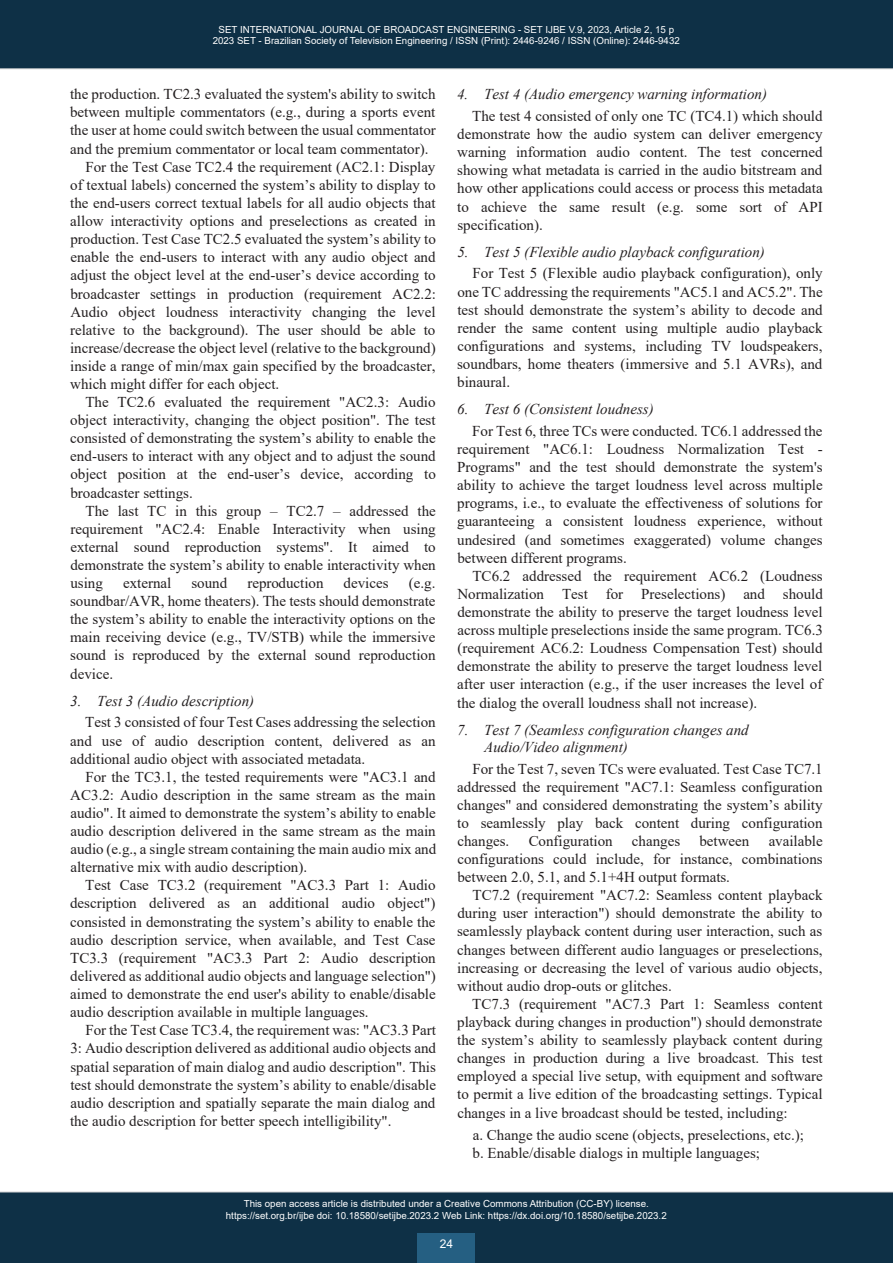
<style>
.page{position:relative;width:893px;height:1263px;background:#fff}
.page>*{position:absolute;margin:0;border:0;box-sizing:border-box;transform-origin:0 0}
.t1{font:15px/18.1px "Times New Roman";color:#231f20;text-align:justify}
.t2{font:italic 15px/17.2px "Times New Roman";color:#231f20}
.t3{font:12px "Arial";color:#fff}
.t4{font:9.75px/11.7px "Arial";color:#fff;text-align:center}
</style>
<div class="page">
<div style="left:0;top:0;width:893px;height:69px;background:#0e3046"></div>
<div style="left:0;top:1192px;width:893px;height:71px;background:#0e3046"></div>
<div style="left:418px;top:1233px;width:57px;height:30px;background:#255f82"></div>
<p class="t4" style="left:213px;top:23px;width:469px">SET INTERNATIONAL JOURNAL OF BROADCAST ENGINEERING - SET IJBE V.9, 2023, Article 2, 15 p<br>2023 SET - Brazilian Society of Television Engineering / ISSN (Print): 2446-9246 / ISSN (Online): 2446-9432</p>
<p class="t1" style="left:70px;top:85px;width:367px">the production. TC2.3 evaluated the system's ability to switch</p>
<p class="t1" style="left:70px;top:103px;width:367px">between multiple commentators (e.g., during a sports event</p>
<p class="t1" style="left:70px;top:121px;width:367px">the user at home could switch between the usual commentator</p>
<p class="t1" style="left:70px;top:139px;width:360px">and the premium commentator or local team commentator).</p>
<p class="t1" style="left:85px;top:158px;width:352px">For the Test Case TC2.4 the requirement (AC2.1: Display</p>
<p class="t1" style="left:70px;top:176px;width:367px">of textual labels) concerned the system’s ability to display to</p>
<p class="t1" style="left:70px;top:194px;width:367px">the end-users correct textual labels for all audio objects that</p>
<p class="t1" style="left:70px;top:212px;width:367px">allow interactivity options and preselections as created in</p>
<p class="t1" style="left:70px;top:230px;width:367px">production. Test Case TC2.5 evaluated the system’s ability to</p>
<p class="t1" style="left:70px;top:248px;width:367px">enable the end-users to interact with any audio object and</p>
<p class="t1" style="left:70px;top:266px;width:367px">adjust the object level at the end-user’s device according to</p>
<p class="t1" style="left:70px;top:284px;width:367px">broadcaster settings in production (requirement AC2.2:</p>
<p class="t1" style="left:70px;top:302px;width:367px">Audio object loudness interactivity changing the level</p>
<p class="t1" style="left:70px;top:320px;width:367px">relative to the background). The user should be able to</p>
<p class="t1" style="left:70px;top:339px;width:367px">increase/decrease the object level (relative to the background)</p>
<p class="t1" style="left:70px;top:357px;width:367px">inside a range of min/max gain specified by the broadcaster,</p>
<p class="t1" style="left:70px;top:375px;width:211px">which might differ for each object.</p>
<p class="t1" style="left:85px;top:393px;width:352px">The TC2.6 evaluated the requirement "AC2.3: Audio</p>
<p class="t1" style="left:70px;top:411px;width:367px">object interactivity, changing the object position". The test</p>
<p class="t1" style="left:70px;top:429px;width:367px">consisted of demonstrating the system’s ability to enable the</p>
<p class="t1" style="left:70px;top:447px;width:367px">end-users to interact with any object and to adjust the sound</p>
<p class="t1" style="left:70px;top:465px;width:367px">object position at the end-user’s device, according to</p>
<p class="t1" style="left:70px;top:483px;width:124px">broadcaster settings.</p>
<p class="t1" style="left:85px;top:502px;width:352px">The last TC in this group – TC2.7 – addressed the</p>
<p class="t1" style="left:70px;top:520px;width:367px">requirement "AC2.4: Enable Interactivity when using</p>
<p class="t1" style="left:70px;top:538px;width:367px">external sound reproduction systems''. It aimed to</p>
<p class="t1" style="left:70px;top:556px;width:367px">demonstrate the system’s ability to enable interactivity when</p>
<p class="t1" style="left:70px;top:574px;width:34px">using</p>
<p class="t1" style="left:123px;top:574px;width:50px">external</p>
<p class="t1" style="left:191px;top:574px;width:37px">sound</p>
<p class="t1" style="left:247px;top:574px;width:78px">reproduction</p>
<p class="t1" style="left:343px;top:574px;width:47px">devices</p>
<p class="t2" style="left:457px;top:86px;width:311px">4. Test 4 (Audio emergency warning information)</p>
<p class="t1" style="left:457px;top:107px;width:367px;text-indent:15px">The test 4 consisted of only one TC (TC4.1) which should demonstrate how the audio system can deliver emergency warning information audio content. The test concerned showing what metadata is carried in the audio bitstream and how other applications could access or process this metadata to achieve the same result (e.g. some sort of API specification).</p>
<p class="t2" style="left:457px;top:243px;width:309px">5. Test 5 (Flexible audio playback configuration)</p>
<p class="t1" style="left:457px;top:264px;width:367px;text-indent:15px">For Test 5 (Flexible audio playback configuration), only one TC addressing the requirements "AC5.1 and AC5.2". The test should demonstrate the system’s ability to decode and render the same content using multiple audio playback configurations and systems, including TV loudspeakers, soundbars, home theaters (immersive and 5.1 AVRs), and binaural.</p>
<p class="t2" style="left:457px;top:401px;width:198px">6. Test 6 (Consistent loudness)</p>
<p class="t1" style="left:457px;top:422px;width:367px;text-indent:15px">For Test 6, three TCs were conducted. TC6.1 addressed the requirement "AC6.1: Loudness Normalization Test - Programs" and the test should demonstrate the system's ability to achieve the target loudness level across multiple programs, i.e., to evaluate the effectiveness of solutions for guaranteeing a consistent loudness experience, without undesired (and sometimes exaggerated) volume changes between different programs.</p>
<p class="t1" style="left:457px;top:567px;width:367px;text-indent:15px">TC6.2 addressed the requirement AC6.2 (Loudness Normalization Test for Preselections) and should demonstrate the ability to preserve the target loudness level across multiple preselections inside the same program. TC6.3 (requirement AC6.2: Loudness Compensation Test) should demonstrate the ability to preserve the target loudness level after user interaction (e.g., if the user increases the level of the dialog the overall loudness shall not increase).</p>
<p class="t2" style="left:484px;top:721px;width:266px;text-indent:-27px">7. Test 7 (Seamless configuration changes and<br>Audio/Video alignment)</p>
<p class="t1" style="left:457px;top:759px;width:367px;text-indent:15px">For the Test 7, seven TCs were evaluated. Test Case TC7.1 addressed the requirement "AC7.1: Seamless configuration changes'' and considered demonstrating the system’s ability to seamlessly play back content during configuration changes.</p>
<p class="t1" style="left:70px;top:574px;width:367px;text-indent:339px">(e.g. soundbar/AVR, home theaters). The tests should demonstrate the system’s ability to enable the interactivity options on the main receiving device (e.g., TV/STB) while the immersive sound is reproduced by the external sound reproduction device.</p>
<p class="t2" style="left:70px;top:692px;width:186px">3. Test 3 (Audio description)</p>
<p class="t1" style="left:70px;top:713px;width:367px;text-indent:15px">Test 3 consisted of four Test Cases addressing the selection and use of audio description content, delivered as an additional audio object with associated metadata.</p>
<p class="t1" style="left:70px;top:768px;width:367px;text-indent:15px">For the TC3.1, the tested requirements were "AC3.1 and AC3.2: Audio description in the same stream as the main audio". It aimed to demonstrate the system’s ability to enable audio description delivered in the same stream as the main audio (e.g., a single stream containing the main audio mix and alternative mix with audio description).</p>
<p class="t1" style="left:70px;top:876px;width:367px;text-indent:15px">Test Case TC3.2 (requirement "AC3.3 Part 1: Audio description delivered as an additional audio object") consisted in demonstrating the system’s ability to enable the audio description service, when available, and Test Case TC3.3 (requirement "AC3.3 Part 2: Audio description delivered as additional audio objects and language selection") aimed to demonstrate the end user's ability to enable/disable audio description available in multiple languages.</p>
<p class="t1" style="left:70px;top:1021px;width:367px;text-indent:15px">For the Test Case TC3.4, the requirement was: "AC3.3 Part 3: Audio description delivered as additional audio objects and spatial separation of main dialog and audio description". This test should demonstrate the system’s ability to enable/disable audio description and spatially separate the main dialog and the audio description for better speech intelligibility".</p>
<p class="t1" style="left:457px;top:832px;width:367px;text-indent:311px">available configurations could include, for instance, combinations between 2.0, 5.1, and 5.1+4H output formats.</p>
<p class="t1" style="left:457px;top:886px;width:367px;text-indent:15px">TC7.2 (requirement "AC7.2: Seamless content playback during user interaction") should demonstrate the ability to seamlessly playback content during user interaction, such as changes between different audio languages or preselections, increasing or decreasing the level of various audio objects, without audio drop-outs or glitches.</p>
<p class="t1" style="left:457px;top:995px;width:367px;text-indent:15px">TC7.3 (requirement "AC7.3 Part 1: Seamless content playback during changes in production") should demonstrate the system’s ability to seamlessly playback content during changes in production during a live broadcast. This test employed a special live setup, with equipment and software to permit a live edition of the broadcasting settings. Typical changes in a live broadcast should be tested, including:</p>
<p class="t1" style="left:472px;top:1126px;width:333px">a. Change the audio scene (objects, preselections, etc.); b. Enable/disable dialogs in multiple languages;</p>
<p class="t4" style="left:226px;top:1198px;width:442px">This open access article is distributed under a Creative Commons Attribution (CC-BY) license. https://set.org.br/ijbe doi: 10.18580/setijbe.2023.2 Web Link: https://dx.doi.org/10.18580/setijbe.2023.2</p>
<p class="t3" style="left:440px;top:1237px;width:15px">24</p>
<p class="t1" style="left:529px;top:832px;width:86px">Configuration</p>
<p class="t1" style="left:632px;top:832px;width:50px">changes</p>
<p class="t1" style="left:699px;top:832px;width:52px">between</p>
</div>
